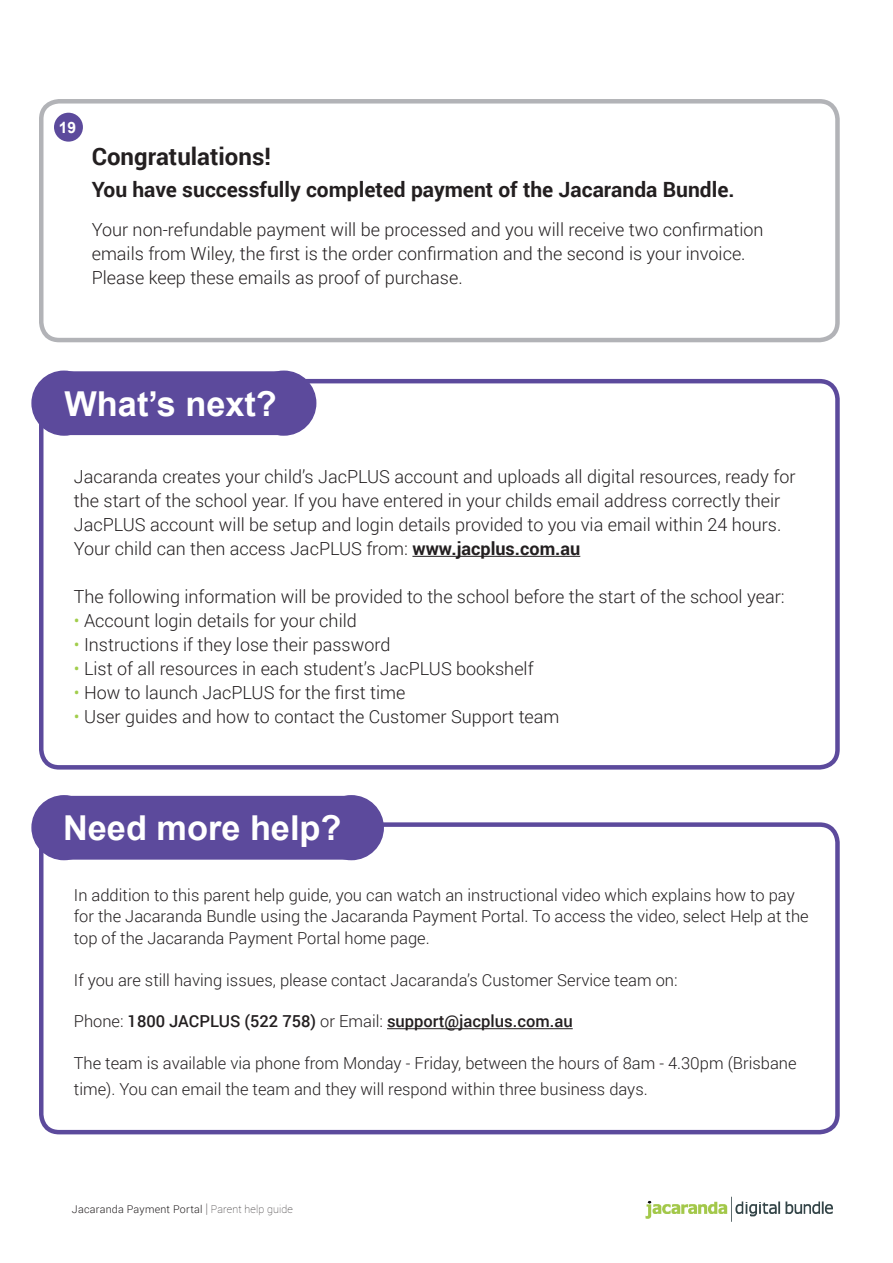
<style>
.page{position:relative;width:893px;height:1263px;background:#fff}
.page>*{position:absolute;margin:0;border:0;box-sizing:border-box;transform-origin:0 0}
.t1{font:700 34.35px "Arial";color:#fff}
.t2{font:700 24px "Roboto";color:#231f20}
.t3{font:700 21px "Roboto";color:#231f20}
.t4{font:300 18px/24px "Roboto";color:#231f20}
.t5{font:300 16.5px/21px "Roboto";color:#231f20}
.t6{font:500 16.5px "Roboto";color:#231f20}
.t7{font:700 15.6px "Arial";color:#fff}
.t8{font:300 10.65px "Roboto";letter-spacing:.025em;color:#231f20}
.s1{font-weight:700}
.s2{color:#a1cd4b}
.s3{font-weight:300}
.s4{font-weight:100;font-size:13.35px}
.s5{font-weight:100}
</style>
<div class="page">
<img style="left:645px;top:1196px;width:188px;height:26px">
<div style="left:54px;top:113px;width:29px;height:29px;background:#5c4a9c;border-radius:50%"></div>
<div style="left:39px;top:99px;width:801px;height:243px;border:4px solid #b2b3b7;border-radius:18px"></div>
<div style="left:39px;top:379px;width:801px;height:391px;border:4px solid #5c4a9c;border-radius:18px"></div>
<div style="left:46px;top:374px;width:254px;height:59px;background:#5c4a9c;border-radius:18px"></div>
<div style="left:44px;top:371px;width:259px;height:64px;border:4px solid #5c4a9c;border-radius:18px"></div>
<div style="left:252px;top:371px;width:64px;height:64px;background:#5c4a9c;border-radius:50%"></div>
<div style="left:251px;top:371px;width:65px;height:65px;border:2px solid #5c4a9c;border-radius:50%"></div>
<div style="left:32px;top:371px;width:64px;height:64px;background:#5c4a9c;border-radius:50%"></div>
<div style="left:31px;top:371px;width:66px;height:65px;border:2px solid #5c4a9c;border-radius:50%"></div>
<hr style="left:412px;top:556px;width:168px;height:1px;background:#231f20">
<div style="left:39px;top:822px;width:801px;height:312px;border:4px solid #5c4a9c;border-radius:18px"></div>
<div style="left:46px;top:798px;width:324px;height:59px;background:#5c4a9c;border-radius:18px"></div>
<div style="left:44px;top:796px;width:329px;height:64px;border:4px solid #5c4a9c;border-radius:18px"></div>
<div style="left:319px;top:796px;width:64px;height:63px;background:#5c4a9c;border-radius:50%"></div>
<div style="left:319px;top:795px;width:65px;height:65px;border:2px solid #5c4a9c;border-radius:50%"></div>
<div style="left:32px;top:796px;width:64px;height:63px;background:#5c4a9c;border-radius:50%"></div>
<div style="left:31px;top:795px;width:66px;height:65px;border:2px solid #5c4a9c;border-radius:50%"></div>
<hr style="left:387px;top:1028px;width:186px;height:1px;background:#231f20">
<p class="t7" style="left:59px;top:117px;width:19px">19</p>
<h2 class="t2" style="left:92px;top:140px;width:181px">Congratulations!</h2>
<p class="t3" style="left:92px;top:174px;width:644px">You have successfully completed payment of the Jacaranda Bundle.</p>
<p class="t4" style="left:92px;top:217px;width:673px">Your non-refundable payment will be processed and you will receive two confirmation emails from Wiley, the first is the order confirmation and the second is your invoice.<br>Please keep these emails as proof of purchase.</p>
<h1 class="t1" style="left:65px;top:381px;width:214px">What’s next?</h1>
<p class="t4" style="left:74px;top:464px;width:723px">Jacaranda creates your child’s JacPLUS account and uploads all digital resources, ready for the start of the school year. If you have entered in your childs email address correctly their JacPLUS account will be setup and login details provided to you via email within 24 hours.<br>Your child can then access JacPLUS from: <span class="s1">www.jacplus.com.au</span></p>
<p class="t4" style="left:74px;top:584px;width:712px">The following information will be provided to the school before the start of the school year:</p>
<p class="t4" style="left:74px;top:608px;width:284px"><span class="s2">•</span> Account login details for your child</p>
<p class="t4" style="left:74px;top:632px;width:318px"><span class="s2">•</span> Instructions if they lose their password</p>
<p class="t4" style="left:74px;top:656px;width:461px"><span class="s2">•</span> List of all resources in each student’s JacPLUS bookshelf</p>
<p class="t4" style="left:74px;top:680px;width:333px"><span class="s2">•</span> How to launch JacPLUS for the first time</p>
<p class="t4" style="left:74px;top:704px;width:487px"><span class="s2">•</span> User guides and how to contact the Customer Support team</p>
<h1 class="t1" style="left:63px;top:805px;width:280px">Need more help?</h1>
<p class="t5" style="left:74px;top:884px;width:736px">In addition to this parent help guide, you can watch an instructional video which explains how to pay for the Jacaranda Bundle using the Jacaranda Payment Portal. To access the video, select Help at the top of the Jacaranda Payment Portal home page.</p>
<p class="t5" style="left:74px;top:968px;width:605px">If you are still having issues, please contact Jacaranda’s Customer Service team on:</p>
<p class="t6" style="left:74px;top:1010px;width:500px"><span class="s3">Phone:</span> 1800 JACPLUS (522 758) <span class="s3">or Email:</span> support@jacplus.com.au</p>
<p class="t5" style="left:74px;top:1050px;width:724px;line-height:25.5px">The team is available via phone from Monday - Friday, between the hours of 8am - 4.30pm (Brisbane time). You can email the team and they will respond within three business days.</p>
<p class="t8" style="left:72px;top:1202px;width:222px">Jacaranda Payment Portal <span class="s4">|</span> <span class="s5">Parent help guide</span></p>
</div>
